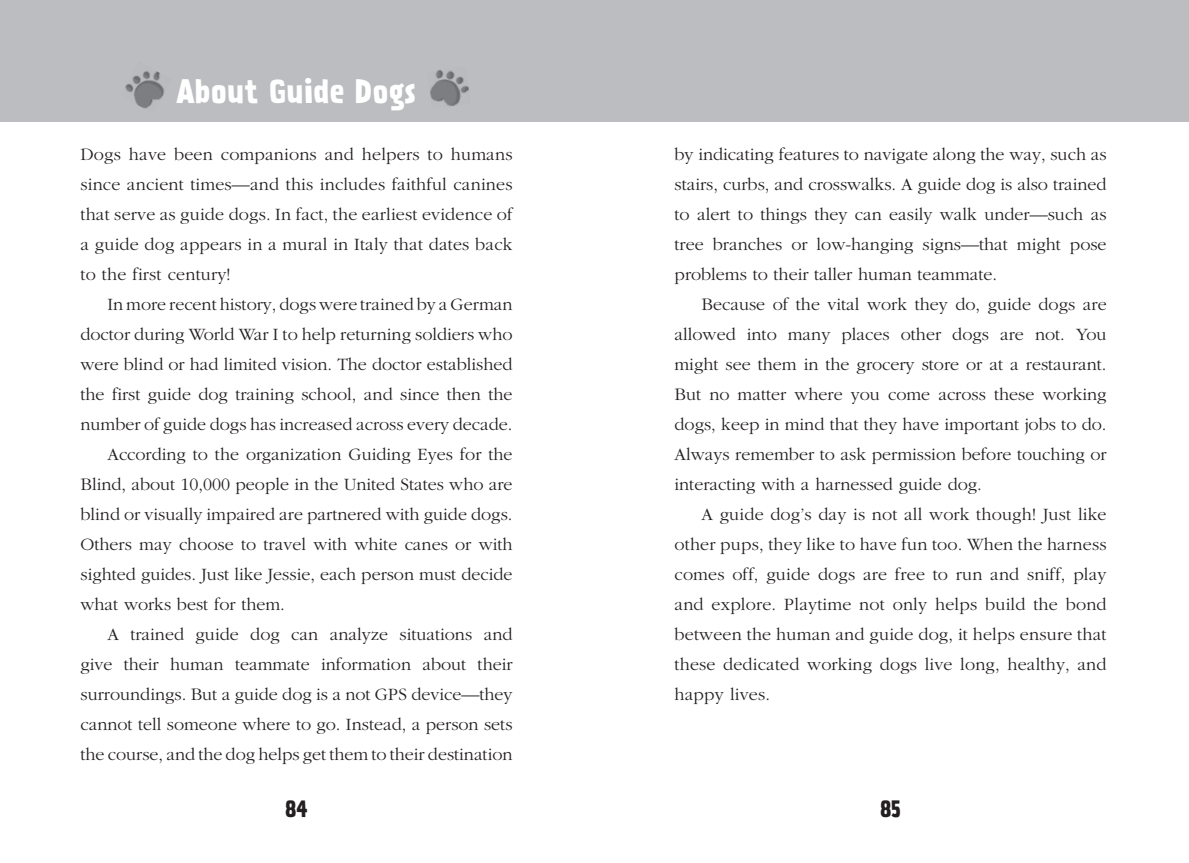
<style>
.page{position:relative;width:1189px;height:863px;background:#fff}
.page>*{position:absolute;margin:0;border:0;box-sizing:border-box;transform-origin:0 0}
.t1{font:700 30px "Prater Sans Pro";letter-spacing:.015em;color:#fff}
.t2{font:700 21px "Prater Sans Pro";color:#231f20}
.t3{font:300 18px/30px "Garamond";color:#231f20;text-align:justify}
</style>
<div class="page">
<div style="left:0;top:0;width:593px;height:122px;background:#bcbdc0"></div>
<div style="left:593px;top:0;width:596px;height:122px;background:#bcbdc0"></div>
<img style="left:125px;top:71px;width:40px;height:38px">
<img style="left:430px;top:70px;width:39px;height:37px">
<h1 class="t1" style="left:177px;top:68px;width:241px">About Guide Dogs</h1>
<p class="t3" style="left:80px;top:139px;width:434px">Dogs have been companions and helpers to humans since ancient times—and this includes faithful canines that serve as guide dogs. In fact, the earliest evidence of a guide dog appears in a mural in Italy that dates back to the first century!</p>
<p class="t3" style="left:107px;top:289px;width:407px">In more recent history, dogs were trained by a German</p>
<p class="t3" style="left:80px;top:319px;width:433px">doctor during World War I to help returning soldiers who</p>
<p class="t3" style="left:80px;top:349px;width:434px">were blind or had limited vision. The doctor established</p>
<p class="t3" style="left:80px;top:379px;width:433px">the first guide dog training school, and since then the</p>
<p class="t3" style="left:80px;top:409px;width:434px">number of guide dogs has increased across every decade.</p>
<p class="t3" style="left:107px;top:439px;width:406px">According to the organization Guiding Eyes for the</p>
<p class="t3" style="left:80px;top:469px;width:434px">Blind, about 10,000 people in the United States who are</p>
<p class="t3" style="left:80px;top:499px;width:434px">blind or visually impaired are partnered with guide dogs.</p>
<p class="t3" style="left:80px;top:529px;width:434px">Others may choose to travel with white canes or with</p>
<p class="t3" style="left:80px;top:559px;width:433px">sighted guides. Just like Jessie, each person must decide</p>
<p class="t3" style="left:80px;top:589px;width:206px">what works best for them.</p>
<p class="t3" style="left:107px;top:619px;width:406px">A trained guide dog can analyze situations and</p>
<p class="t3" style="left:80px;top:649px;width:434px">give their human teammate information about their</p>
<p class="t3" style="left:80px;top:679px;width:433px">surroundings. But a guide dog is a not GPS device—they</p>
<p class="t3" style="left:80px;top:709px;width:433px">cannot tell someone where to go. Instead, a person sets</p>
<p class="t3" style="left:80px;top:739px;width:433px">the course, and the dog helps get them to their destination</p>
<p class="t3" style="left:674px;top:139px;width:434px">by indicating features to navigate along the way, such as stairs, curbs, and crosswalks. A guide dog is also trained to alert to things they can easily walk under—such as tree branches or low-hanging signs—that might pose problems to their taller human teammate.</p>
<p class="t3" style="left:674px;top:289px;width:434px;text-indent:27px">Because of the vital work they do, guide dogs are allowed into many places other dogs are not. You might see them in the grocery store or at a restaurant.<br>But no matter where you come across these working dogs, keep in mind that they have important jobs to do.<br>Always remember to ask permission before touching or interacting with a harnessed guide dog.</p>
<p class="t3" style="left:674px;top:499px;width:434px;text-indent:27px">A guide dog’s day is not all work though! Just like other pups, they like to have fun too. When the harness comes off, guide dogs are free to run and sniff, play and explore. Playtime not only helps build the bond between the human and guide dog, it helps ensure that these dedicated working dogs live long, healthy, and happy lives.</p>
<p class="t2" style="left:285px;top:793px;width:24px">84</p>
<p class="t2" style="left:880px;top:793px;width:23px">85</p>
</div>
